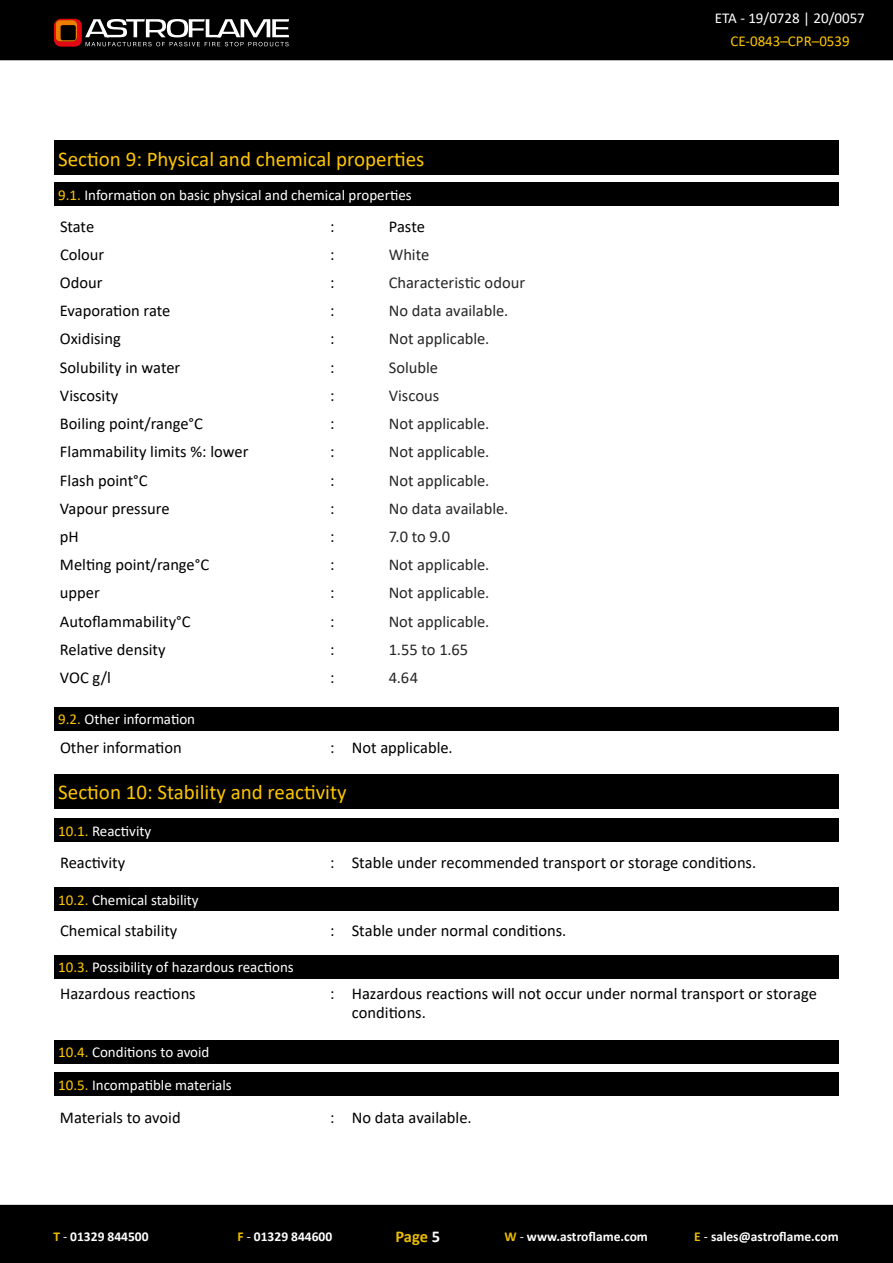
<style>
.page{position:relative;width:893px;height:1263px;background:#fff}
.page>*{position:absolute;margin:0;border:0;box-sizing:border-box;transform-origin:0 0}
.t1{font:21px "Calibri";color:#fdc500}
.t2{font:16.5px/19.8px "Calibri";color:#000}
.t3{font:16.5px "Calibri";color:#272727}
.t4{font:700 16.5px "Calibri";color:#ebbe00}
.t5{font:15px/32.5px "Calibri";color:#fff}
.t6{font:15px "Calibri";color:#fdc500}
.t7{font:700 13.5px "Calibri";color:#fff}
.s1{color:#fdc500}
.s2{color:#ebbe00}
.s3{font-weight:400}
.s4{color:#fff}
</style>
<div class="page">
<div style="left:0;top:0;width:893px;height:60px;background:#000"></div>
<svg style="left:54px;top:19px;width:235px;height:28px"></svg>
<div style="left:0;top:1205px;width:893px;height:58px;background:#000"></div>
<div style="left:54px;top:707px;width:785px;height:23px;background:#000"></div>
<div style="left:54px;top:819px;width:785px;height:23px;background:#000"></div>
<div style="left:54px;top:774px;width:785px;height:35px;background:#000"></div>
<div style="left:54px;top:887px;width:785px;height:24px;background:#000"></div>
<div style="left:54px;top:955px;width:785px;height:23px;background:#000"></div>
<div style="left:54px;top:1040px;width:785px;height:23px;background:#000"></div>
<div style="left:54px;top:1072px;width:785px;height:24px;background:#000"></div>
<div style="left:54px;top:182px;width:785px;height:24px;background:#000"></div>
<div style="left:54px;top:140px;width:785px;height:35px;background:#000"></div>
<p class="t5" style="left:715px;top:1px;width:152px">ETA - 19/0728 | 20/0057</p>
<p class="t1" style="left:58px;top:144px;width:368px">Section 9: Physical and chemical properties</p>
<p class="t5" style="left:58px;top:178px;width:355px"><span class="s1">9.1.</span> Information on basic physical and chemical properties</p>
<p class="t2" style="left:60px;top:216px;width:36px">State</p>
<p class="t2" style="left:330px;top:216px;width:6px">:</p>
<p class="t2" style="left:389px;top:216px;width:38px">Paste</p>
<p class="t2" style="left:60px;top:244px;width:46px">Colour</p>
<p class="t2" style="left:330px;top:244px;width:6px">:</p>
<p class="t3" style="left:389px;top:243px;width:42px">White</p>
<p class="t2" style="left:60px;top:272px;width:44px">Odour</p>
<p class="t2" style="left:330px;top:272px;width:6px">:</p>
<p class="t3" style="left:389px;top:271px;width:138px">Characteristic odour</p>
<p class="t2" style="left:60px;top:300px;width:112px">Evaporation rate</p>
<p class="t2" style="left:330px;top:300px;width:6px">:</p>
<p class="t3" style="left:389px;top:299px;width:121px">No data available.</p>
<p class="t2" style="left:60px;top:329px;width:62px">Oxidising</p>
<p class="t2" style="left:330px;top:329px;width:6px">:</p>
<p class="t3" style="left:389px;top:327px;width:102px">Not applicable.</p>
<p class="t2" style="left:60px;top:357px;width:122px">Solubility in water</p>
<p class="t2" style="left:330px;top:357px;width:6px">:</p>
<p class="t3" style="left:389px;top:356px;width:51px">Soluble</p>
<p class="t2" style="left:60px;top:385px;width:60px">Viscosity</p>
<p class="t2" style="left:330px;top:385px;width:6px">:</p>
<p class="t3" style="left:389px;top:384px;width:52px">Viscous</p>
<p class="t2" style="left:60px;top:413px;width:144px">Boiling point/range°C</p>
<p class="t2" style="left:330px;top:413px;width:6px">:</p>
<p class="t3" style="left:389px;top:412px;width:102px">Not applicable.</p>
<p class="t2" style="left:60px;top:441px;width:190px">Flammability limits %: lower</p>
<p class="t2" style="left:330px;top:441px;width:6px">:</p>
<p class="t3" style="left:389px;top:440px;width:102px">Not applicable.</p>
<p class="t2" style="left:60px;top:470px;width:89px">Flash point°C</p>
<p class="t2" style="left:330px;top:470px;width:6px">:</p>
<p class="t3" style="left:389px;top:469px;width:102px">Not applicable.</p>
<p class="t2" style="left:60px;top:498px;width:111px">Vapour pressure</p>
<p class="t2" style="left:330px;top:498px;width:6px">:</p>
<p class="t3" style="left:389px;top:497px;width:121px">No data available.</p>
<p class="t2" style="left:60px;top:526px;width:20px">pH</p>
<p class="t2" style="left:330px;top:526px;width:6px">:</p>
<p class="t3" style="left:389px;top:525px;width:63px">7.0 to 9.0</p>
<p class="t2" style="left:60px;top:554px;width:151px">Melting point/range°C</p>
<p class="t2" style="left:330px;top:554px;width:6px">:</p>
<p class="t3" style="left:389px;top:553px;width:102px">Not applicable.</p>
<p class="t2" style="left:60px;top:583px;width:41px">upper</p>
<p class="t2" style="left:330px;top:583px;width:6px">:</p>
<p class="t3" style="left:389px;top:581px;width:102px">Not applicable.</p>
<p class="t2" style="left:60px;top:611px;width:132px">Autoflammability°C</p>
<p class="t2" style="left:330px;top:611px;width:6px">:</p>
<p class="t3" style="left:389px;top:610px;width:102px">Not applicable.</p>
<p class="t2" style="left:60px;top:639px;width:107px">Relative density</p>
<p class="t2" style="left:330px;top:639px;width:6px">:</p>
<p class="t3" style="left:389px;top:638px;width:81px">1.55 to 1.65</p>
<p class="t2" style="left:60px;top:667px;width:53px">VOC g/l</p>
<p class="t2" style="left:330px;top:667px;width:6px">:</p>
<p class="t3" style="left:389px;top:666px;width:31px">4.64</p>
<p class="t5" style="left:58px;top:702px;width:138px"><span class="s1">9.2.</span> Other information</p>
<p class="t2" style="left:60px;top:737px;width:123px">Other information</p>
<p class="t2" style="left:330px;top:737px;width:124px">: Not applicable.</p>
<p class="t1" style="left:58px;top:778px;width:290px">Section 10: Stability and reactivity</p>
<p class="t5" style="left:58px;top:814px;width:95px"><span class="s1">10.1.</span> Reactivity</p>
<p class="t6" style="left:730px;top:30px;width:121px">CE-0843–CPR–0539</p>
<p class="t2" style="left:60px;top:852px;width:67px">Reactivity</p>
<p class="t2" style="left:330px;top:852px;width:428px">: Stable under recommended transport or storage conditions.</p>
<p class="t5" style="left:58px;top:883px;width:142px"><span class="s1">10.2.</span> Chemical stability</p>
<p class="t2" style="left:60px;top:920px;width:119px">Chemical stability</p>
<p class="t2" style="left:330px;top:920px;width:238px">: Stable under normal conditions.</p>
<p class="t5" style="left:58px;top:951px;width:237px"><span class="s1">10.3.</span> Possibility of hazardous reactions</p>
<p class="t2" style="left:60px;top:983px;width:137px">Hazardous reactions</p>
<p class="t2" style="left:352px;top:983px;width:466px;text-indent:-22px">: Hazardous reactions will not occur under normal transport or storage conditions.</p>
<p class="t5" style="left:58px;top:1036px;width:175px"><span class="s1">10.4.</span> Conditions to avoid<br><span class="s1">10.5.</span> Incompatible materials</p>
<p class="t2" style="left:60px;top:1107px;width:122px">Materials to avoid</p>
<p class="t2" style="left:330px;top:1107px;width:143px">: No data available.</p>
<p class="t7" style="left:53px;top:1227px;width:97px"><span class="s2">T</span> <span class="s3">-</span> 01329 844500</p>
<p class="t7" style="left:238px;top:1227px;width:96px"><span class="s2">F</span> <span class="s3">-</span> 01329 844600</p>
<p class="t4" style="left:395px;top:1225px;width:46px">Page <span class="s4">5</span></p>
<p class="t7" style="left:504px;top:1227px;width:145px"><span class="s2">W</span> <span class="s3">-</span> www.astroflame.com</p>
<p class="t7" style="left:694px;top:1227px;width:146px"><span class="s2">E</span> <span class="s3">-</span> sales@astroflame.com</p>
</div>
